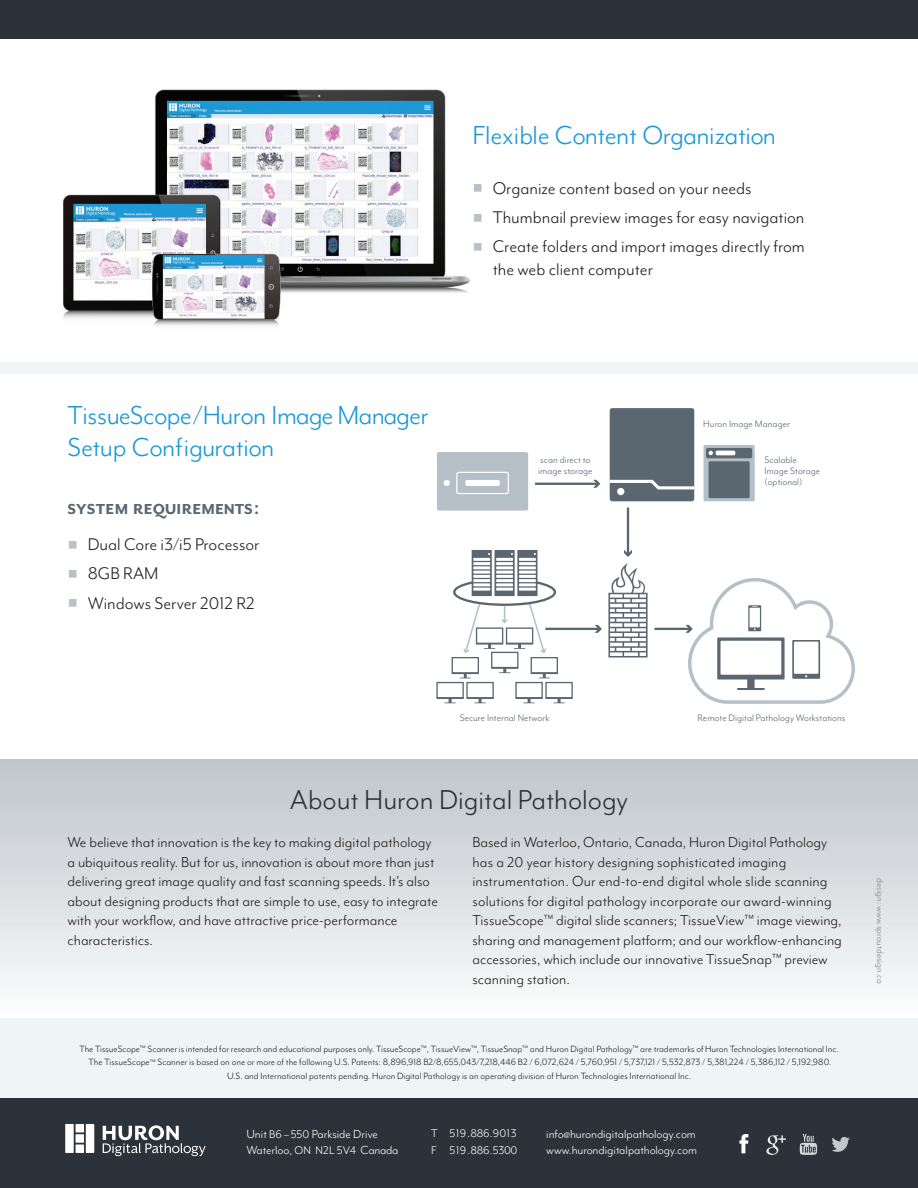
<style>
.page{position:relative;width:918px;height:1188px;background:#fff}
.page>*{position:absolute;margin:0;border:0;box-sizing:border-box;transform-origin:0 0}
.Sub_Subheading{font:31.5px "Mr Eaves Mod OT";color:#2b323a}
.Sub_Subheading-2{font:30px/31.5px "Mr Eaves Mod OT";letter-spacing:-.015em;color:#1a98d6}
.Subheading{font:21px "Mr Eaves XL San SCB";letter-spacing:.005em;color:#5a6671}
.t1{font:19.5px/22.5px "Mr Eaves Mod OT";color:#231f20}
.Text{font:16.5px/19.5px "Mr Eaves Mod OT";color:#231f20}
.t2{font:13.5px/16.5px "Mr Eaves Mod OT";color:#fff}
.New_Telephone_Tabs{font:12.75px/16.5px "Mr Eaves Mod OT";letter-spacing:.005em;color:#fff}
.t3{font:10.95px/10.9px "Mr Eaves Mod OT";color:#5a6771}
.t4{font:10.5px/13.5px "Mr Eaves Mod OT";color:#231f20;text-align:center}
.t5{font:10.5px "Mr Eaves Mod OT";color:#7f848d}
.s1{color:#b9c0c6}
.s2{font-size:7.5px}
.s3{font-size:12.75px}
.s4{font-family:"Mr Eaves XL San R";font-size:9px}
</style>
<div class="page">
<div style="left:0;top:1017px;width:918px;height:86px;background:#eff5f7"></div>
<div style="left:0;top:759px;width:918px;height:258px;background:linear-gradient(to bottom,#bec4c9,#fcfcfc)"></div>
<div style="left:0;top:1098px;width:918px;height:90px;background:#2b323a"></div>
<div style="left:0;top:0;width:918px;height:39px;background:#2b323a"></div>
<div style="left:65px;top:1124px;width:9px;height:29px;background:#fff"></div>
<div style="left:86px;top:1124px;width:8px;height:29px;background:#fff"></div>
<div style="left:76px;top:1134px;width:8px;height:9px;background:#fff"></div>
<div style="left:76px;top:1124px;width:8px;height:8px;background:#fff"></div>
<div style="left:76px;top:1144px;width:8px;height:9px;background:#fff"></div>
<svg style="left:103px;top:1125px;width:103px;height:31px"></svg>
<img style="left:63px;top:89px;width:407px;height:237px">
<div style="left:0;top:362px;width:918px;height:12px;background:#eff5f7"></div>
<svg style="left:437px;top:452px;width:91px;height:59px;background:#bbc4cb"></svg>
<svg style="left:608px;top:563px;width:40px;height:95px"></svg>
<div style="left:610px;top:408px;width:84px;height:93px;background:#5a6771;border-radius:3px"></div>
<svg style="left:609px;top:478px;width:86px;height:13px"></svg>
<div style="left:617px;top:488px;width:7px;height:7px;background:#fff;border-radius:50%"></div>
<svg style="left:704px;top:445px;width:51px;height:56px"></svg>
<div style="left:709px;top:461px;width:41px;height:37px;background:#5a6771;border-radius:2px"></div>
<svg style="left:706px;top:448px;width:46px;height:10px"></svg>
<hr style="left:716px;top:451px;width:19px;height:4px;background:#fff;border-radius:2px">
<svg style="left:709px;top:451px;width:4px;height:4px"></svg>
<hr style="left:535px;top:483px;width:63px;height:2px;background:#5a6771">
<svg style="left:593px;top:480px;width:7px;height:8px"></svg>
<hr style="left:627px;top:507px;width:2px;height:47px;background:#5a6771">
<svg style="left:624px;top:550px;width:8px;height:7px"></svg>
<hr style="left:545px;top:628px;width:54px;height:2px;background:#5a6771">
<svg style="left:595px;top:625px;width:7px;height:8px"></svg>
<hr style="left:655px;top:628px;width:35px;height:2px;background:#5a6771">
<svg style="left:685px;top:578px;width:170px;height:126px"></svg>
<svg style="left:436px;top:550px;width:137px;height:153px"></svg>
<p class="Sub_Subheading-2" style="left:472px;top:120px;width:305px">Flexible Content Organization</p>
<p class="t1" style="left:472px;top:177px;width:281px"><span class="s1">○</span> Organize content based on your needs</p>
<p class="t1" style="left:472px;top:206px;width:334px"><span class="s1">○</span> Thumbnail preview images for easy navigation</p>
<p class="t1" style="left:493px;top:236px;width:314px;text-indent:-20px"><span class="s1">○</span> Create folders and import images directly from the web client computer</p>
<p class="Sub_Subheading-2" style="left:68px;top:400px;width:363px">TissueScope/Huron Image Manager<br>Setup Configuration</p>
<p class="Subheading" style="left:68px;top:496px;width:193px">system requirements:</p>
<p class="t1" style="left:68px;top:533px;width:194px"><span class="s1">○</span> Dual Core i3/i5 Processor</p>
<p class="t1" style="left:68px;top:563px;width:92px"><span class="s1">○</span> 8GB RAM</p>
<p class="t1" style="left:68px;top:592px;width:189px"><span class="s1">○</span> Windows Server 2012 R2</p>
<p class="t3" style="left:538px;top:454px;width:56px">scan direct to image storage</p>
<p class="t3" style="left:703px;top:418px;width:88px">Huron Image Manager</p>
<p class="t3" style="left:764px;top:454px;width:57px">Scalable<br>Image Storage (optional)</p>
<p class="t3" style="left:460px;top:712px;width:91px">Secure Internal Network</p>
<p class="t3" style="left:697px;top:712px;width:150px">Remote Digital Pathology Workstations</p>
<p class="Sub_Subheading" style="left:290px;top:782px;width:340px">About Huron Digital Pathology</p>
<p class="Text" style="left:472px;top:833px;width:371px">Based in Waterloo, Ontario, Canada, Huron Digital Pathology has a 20 year history designing sophisticated imaging instrumentation. Our end-to-end digital whole slide scanning solutions for digital pathology incorporate our award-winning TissueScope<sup>™</sup> digital slide scanners; TissueView<sup>™</sup> image viewing, sharing and management platform; and our workflow-enhancing accessories, which include our innovative TissueSnap<sup>™</sup> preview scanning station.</p>
<p class="Text" style="left:68px;top:833px;width:372px">We believe that innovation is the key to making digital pathology a ubiquitous reality. But for us, innovation is about more than just delivering great image quality and fast scanning speeds. It’s also about designing products that are simple to use, easy to integrate with your workflow, and have attractive price-performance characteristics.</p>
<p class="t4" style="left:79px;top:1042px;width:761px">The TissueScope<span class="s2">™</span> Scanner is intended for research and educational purposes only. TissueScope<span class="s2">™</span>, TissueView<span class="s2">™</span>, TissueSnap<span class="s2">™</span> and Huron Digital Pathology<span class="s2">™</span> are trademarks of Huron Technologies International Inc.<br>The TissueScope<span class="s2">™</span> Scanner is based on one or more of the following U.S. Patents: 8,896,918 B2/8,655,043/7,218,446 B2 / 6,072,624 / 5,760,951 / 5,737,121 / 5,532,873 / 5,381,224 / 5,386,112 / 5,192,980.<br>U.S. and International patents pending. Huron Digital Pathology is an operating division of Huron Technologies International Inc.</p>
<p class="t2" style="left:246px;top:1126px;width:154px">Unit <span class="s3">B6 – 550</span> Parkside Drive<br>Waterloo, <span class="s3">ON N2L 5V4</span> Canada</p>
<p class="New_Telephone_Tabs" style="left:431px;top:1125px;width:88px">T 519.886.9013<br>F 519.886.5300</p>
<p class="t2" style="left:546px;top:1126px;width:152px">info<span class="s4">@</span>hurondigitalpathology.com www.hurondigitalpathology.com</p>
<p class="t5" style="left:886px;top:878px;width:107px;rotate:90deg">design: www.sproutdesign.ca</p>
</div>
